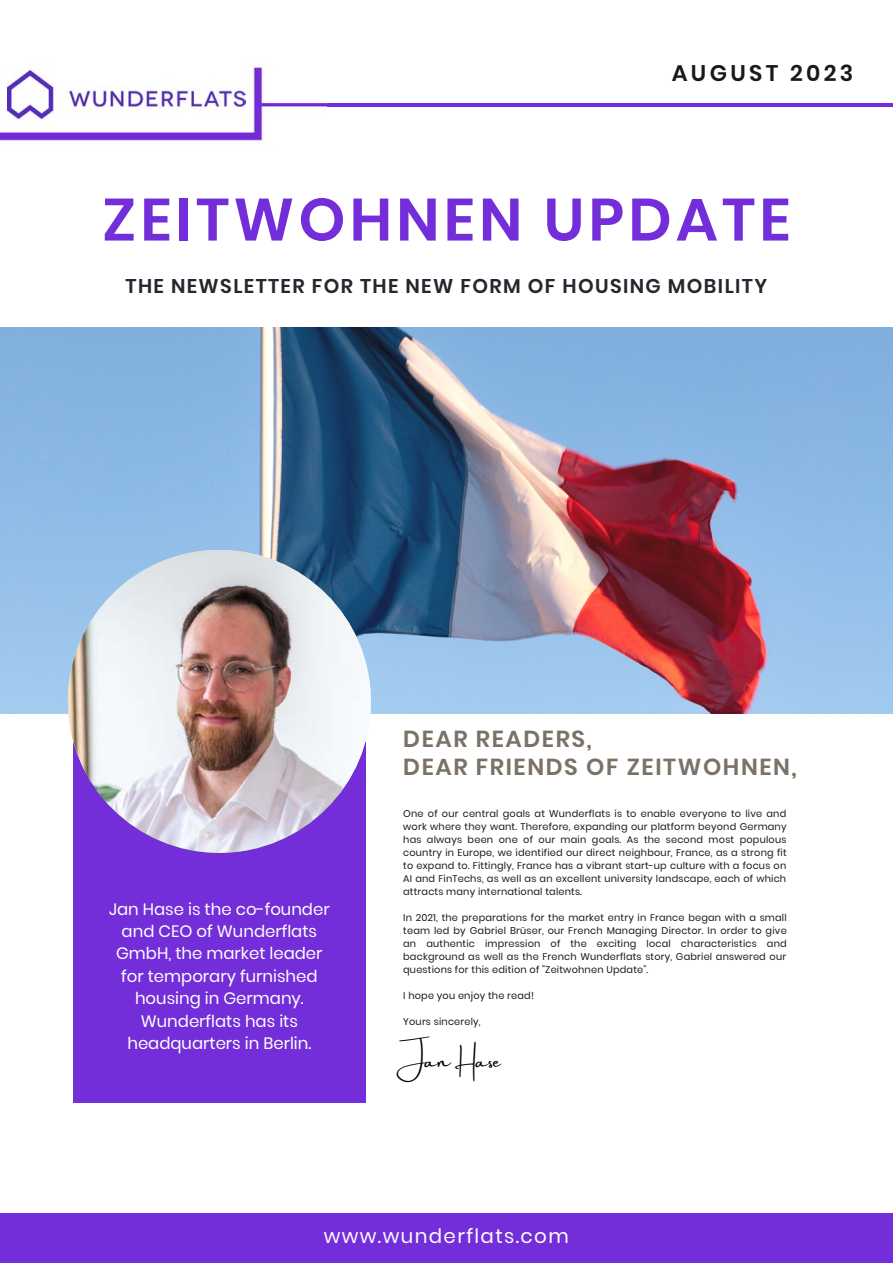
<style>
.page{position:relative;width:893px;height:1264px;background:#fff}
.page>*{position:absolute;margin:0;border:0;box-sizing:border-box;transform-origin:0 0}
.t1{font:600 59.55px "Poppins";letter-spacing:.07em;color:#732dd9}
.t2{font:600 23.1px "Poppins";letter-spacing:.07em;color:#7a7167}
.t3{font:600 22.5px "Poppins";letter-spacing:.15em;color:#1b1915}
.t4{font:600 19.8px "Poppins";letter-spacing:.07em;color:#24272e}
.t5{font:19.8px "Poppins";letter-spacing:.07em;color:#fdfdfd}
.t6{font:18.3px "Amsterdam Two";color:#000}
.t7{font:16.5px/22.5px "Poppins";color:#fff;text-align:center}
.t8{font:9.75px/13px "Poppins";letter-spacing:.02em;color:#1b1915;text-align:justify}
</style>
<div class="page">
<hr style="left:0;top:103px;width:892px;height:3px;background:#732dd9">
<img style="left:0;top:327px;width:892px;height:386px">
<div style="left:73px;top:698px;width:292px;height:404px;background:#732dd9"></div>
<div style="left:0;top:1212px;width:892px;height:50px;background:#732dd9"></div>
<img style="left:68px;top:550px;width:302px;height:302px;border-radius:50%">
<img style="left:0;top:64px;width:326px;height:87px">
<img style="left:7px;top:69px;width:239px;height:60px">
<p class="t3" style="left:671px;top:57px;width:183px">AUGUST 2023</p>
<p class="t1" style="left:102px;top:178px;width:690px">ZEITWOHNEN UPDATE</p>
<p class="t4" style="left:125px;top:272px;width:643px">THE NEWSLETTER FOR THE NEW FORM OF HOUSING MOBILITY</p>
<p class="t7" style="left:109px;top:897px;width:222px">Jan Hase is the co-founder and CEO of Wunderflats<br>GmbH, the market leader for temporary furnished housing in Germany.<br>Wunderflats has its headquarters in Berlin.</p>
<p class="t2" style="left:403px;top:722px;width:190px">DEAR READERS,</p>
<p class="t2" style="left:403px;top:750px;width:395px">DEAR FRIENDS OF ZEITWOHNEN,</p>
<p class="t8" style="left:403px;top:807px;width:385px">One of our central goals at Wunderflats is to enable everyone to live and work where they want. Therefore, expanding our platform beyond Germany has always been one of our main goals. As the second most populous country in Europe, we identified our direct neighbour, France, as a strong fit to expand to. Fittingly, France has a vibrant start-up culture with a focus on AI and FinTechs, as well as an excellent university landscape, each of which attracts many international talents.</p>
<p class="t8" style="left:403px;top:911px;width:385px">In 2021, the preparations for the market entry in France began with a small team led by Gabriel Brüser, our French Managing Director. In order to give an authentic impression of the exciting local characteristics and background as well as the French Wunderflats story, Gabriel answered our questions for this edition of "Zeitwohnen Update".</p>
<p class="t8" style="left:403px;top:989px;width:132px">I hope you enjoy the read!</p>
<p class="t8" style="left:403px;top:1015px;width:79px">Yours sincerely,</p>
<p class="t6" style="left:401px;top:1050px;width:101px">Jan Hase</p>
<p class="t5" style="left:324px;top:1222px;width:246px">www.wunderflats.com</p>
</div>
